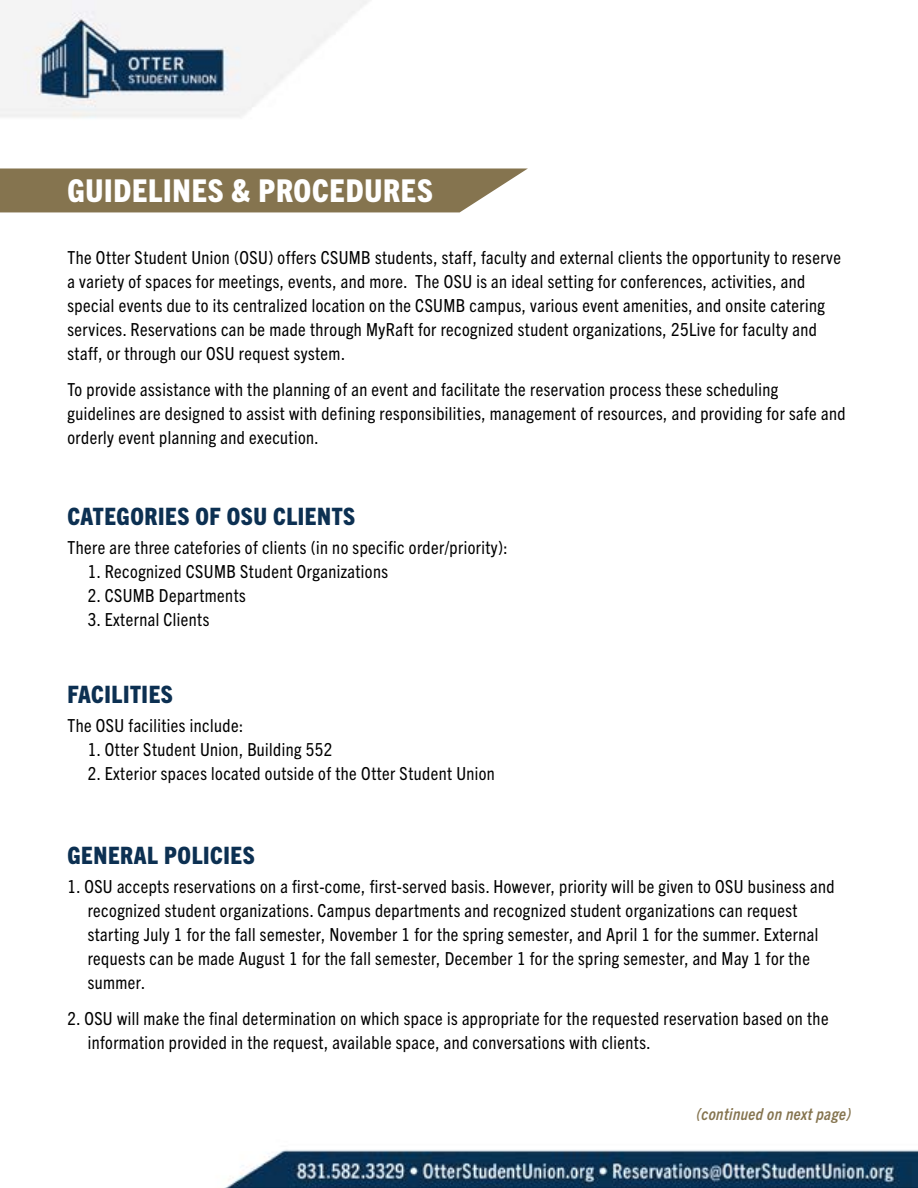
<style>
.page{position:relative;width:918px;height:1188px;background:#fff}
.page>*{position:absolute;margin:0;border:0;box-sizing:border-box;transform-origin:0 0}
.t1{font:800 condensed 31.5px "Trade Gothic Next LT Pro";letter-spacing:.025em;color:#fff}
.t2{font:800 condensed 24px "Trade Gothic Next LT Pro";letter-spacing:.025em;color:#0c3052}
.t3{font:condensed 18px/24px "Trade Gothic Next LT Pro";letter-spacing:.025em;color:#000}
.t4{font:italic 700 condensed 16.5px "Trade Gothic Next LT Pro";letter-spacing:.025em;color:#85744f}
</style>
<div class="page">
<img style="left:0;top:0;width:918px;height:1188px">
<svg style="left:0;top:168px;width:528px;height:44px;background:#8e7e5c"></svg>
<h1 class="t1" style="left:68px;top:169px;width:367px">GUIDELINES &amp; PROCEDURES</h1>
<p class="t3" style="left:68px;top:244px;width:775px">The Otter Student Union (OSU) offers CSUMB students, staff, faculty and external clients the opportunity to reserve a variety of spaces for meetings, events, and more. The OSU is an ideal setting for conferences, activities, and special events due to its centralized location on the CSUMB campus, various event amenities, and onsite catering services. Reservations can be made through MyRaft for recognized student organizations, 25Live for faculty and staff, or through our OSU request system.</p>
<p class="t3" style="left:68px;top:376px;width:779px">To provide assistance with the planning of an event and facilitate the reservation process these scheduling guidelines are designed to assist with defining responsibilities, management of resources, and providing for safe and orderly event planning and execution.</p>
<h2 class="t2" style="left:68px;top:500px;width:289px">CATEGORIES OF OSU CLIENTS</h2>
<p class="t3" style="left:68px;top:534px;width:442px">There are three catefories of clients (in no specific order/priority):</p>
<p class="t3" style="left:88px;top:558px;width:302px">1. Recognized CSUMB Student Organizations</p>
<p class="t3" style="left:88px;top:582px;width:160px">2. CSUMB Departments</p>
<p class="t3" style="left:88px;top:606px;width:123px">3. External Clients</p>
<h2 class="t2" style="left:68px;top:678px;width:107px">FACILITIES</h2>
<p class="t3" style="left:68px;top:712px;width:177px">The OSU facilities include:</p>
<p class="t3" style="left:88px;top:736px;width:246px">1. Otter Student Union, Building 552</p>
<p class="t3" style="left:88px;top:760px;width:409px">2. Exterior spaces located outside of the Otter Student Union</p>
<h2 class="t2" style="left:68px;top:839px;width:189px">GENERAL POLICIES</h2>
<p class="t3" style="left:88px;top:873px;width:748px;text-indent:-20px">1. OSU accepts reservations on a first-come, first-served basis. However, priority will be given to OSU business and recognized student organizations. Campus departments and recognized student organizations can request starting July 1 for the fall semester, November 1 for the spring semester, and April 1 for the summer. External requests can be made August 1 for the fall semester, December 1 for the spring semester, and May 1 for the summer.</p>
<p class="t3" style="left:88px;top:1005px;width:742px;text-indent:-20px">2. OSU will make the final determination on which space is appropriate for the requested reservation based on the information provided in the request, available space, and conversations with clients.</p>
<p class="t4" style="left:697px;top:1103px;width:156px">(continued on next page)</p>
</div>
